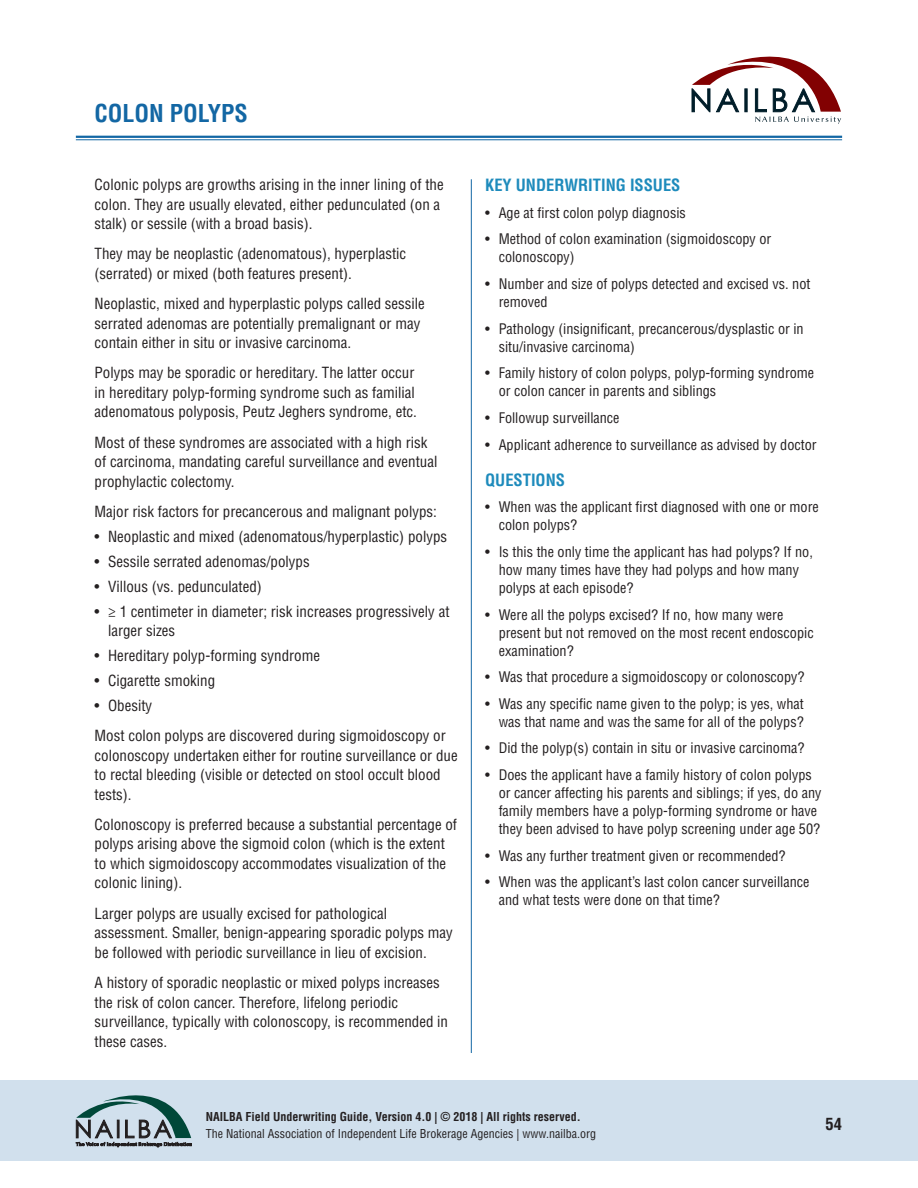
<style>
.page{position:relative;width:918px;height:1188px;background:#fff}
.page>*{position:absolute;margin:0;border:0;box-sizing:border-box;transform-origin:0 0}
.t1{font:700 condensed 24px "Helvetica LT Std";color:#1367a4}
.Subhead{font:700 condensed 16.5px "Helvetica LT Std";color:#1e8bbc}
.t2{font:700 condensed 16.5px "Helvetica LT Std";color:#231f20}
.Text{font:condensed 15px/19.5px "Helvetica LT Std";color:#231f20}
.Text_Bullet{font:condensed 15px/19.5px "Helvetica LT Std";color:#231f20}
.Bullet_Text{font:condensed 14.25px/18px "Helvetica LT Std";color:#231f20}
.t3{font:condensed 12px "Helvetica LT Std";color:#231f20}
.t4{font:700 condensed 12px "Helvetica LT Std";color:#231f20}
</style>
<div class="page">
<div style="left:0;top:1080px;width:918px;height:81px;background:#d1e0ed"></div>
<svg style="left:76px;top:1095px;width:116px;height:52px"></svg>
<svg style="left:692px;top:57px;width:149px;height:67px"></svg>
<hr style="left:76px;top:136px;width:766px;height:2px;background:#1367a4">
<hr style="left:76px;top:139px;width:766px;height:1px;background:#1367a4">
<hr style="left:471px;top:179px;width:1px;height:874px;background:#1367a4">
<p class="t1" style="left:95px;top:98px;width:155px">COLON POLYPS</p>
<p class="Text" style="left:95px;top:175px;width:351px">Colonic polyps are growths arising in the inner lining of the colon. They are usually elevated, either pedunculated (on a stalk) or sessile (with a broad basis).</p>
<p class="Text" style="left:95px;top:244px;width:313px">They may be neoplastic (adenomatous), hyperplastic (serrated) or mixed (both features present).</p>
<p class="Text" style="left:95px;top:294px;width:332px">Neoplastic, mixed and hyperplastic polyps called sessile serrated adenomas are potentially premalignant or may contain either in situ or invasive carcinoma.</p>
<p class="Text" style="left:95px;top:363px;width:324px">Polyps may be sporadic or hereditary. The latter occur in hereditary polyp-forming syndrome such as familial adenomatous polyposis, Peutz Jeghers syndrome, etc.</p>
<p class="Text" style="left:95px;top:432px;width:344px">Most of these syndromes are associated with a high risk of carcinoma, mandating careful surveillance and eventual prophylactic colectomy.</p>
<p class="Text" style="left:95px;top:502px;width:344px">Major risk factors for precancerous and malignant polyps:</p>
<p class="Text_Bullet" style="left:95px;top:527px;width:354px">• Neoplastic and mixed (adenomatous/hyperplastic) polyps</p>
<p class="Text_Bullet" style="left:95px;top:552px;width:217px">• Sessile serrated adenomas/polyps</p>
<p class="Text_Bullet" style="left:95px;top:576px;width:169px">• Villous (vs. pedunculated)</p>
<p class="Text_Bullet" style="left:108px;top:601px;width:343px;text-indent:-14px">• ≥ 1 centimeter in diameter; risk increases progressively at larger sizes</p>
<p class="Text_Bullet" style="left:95px;top:646px;width:227px">• Hereditary polyp-forming syndrome</p>
<p class="Text_Bullet" style="left:95px;top:671px;width:122px">• Cigarette smoking</p>
<p class="Text_Bullet" style="left:95px;top:696px;width:59px">• Obesity</p>
<p class="Text" style="left:95px;top:726px;width:365px">Most colon polyps are discovered during sigmoidoscopy or colonoscopy undertaken either for routine surveillance or due to rectal bleeding (visible or detected on stool occult blood tests).</p>
<p class="Text" style="left:95px;top:815px;width:364px">Colonoscopy is preferred because a substantial percentage of polyps arising above the sigmoid colon (which is the extent to which sigmoidoscopy accommodates visualization of the colonic lining).</p>
<p class="Text" style="left:95px;top:903px;width:360px">Larger polyps are usually excised for pathological assessment. Smaller, benign-appearing sporadic polyps may be followed with periodic surveillance in lieu of excision.</p>
<p class="Text" style="left:95px;top:973px;width:355px">A history of sporadic neoplastic or mixed polyps increases the risk of colon cancer. Therefore, lifelong periodic surveillance, typically with colonoscopy, is recommended in these cases.</p>
<p class="Subhead" style="left:485px;top:175px;width:197px">KEY UNDERWRITING ISSUES</p>
<p class="Bullet_Text" style="left:485px;top:203px;width:202px">• Age at first colon polyp diagnosis</p>
<p class="Bullet_Text" style="left:499px;top:230px;width:274px;text-indent:-14px">• Method of colon examination (sigmoidoscopy or colonoscopy)</p>
<p class="Bullet_Text" style="left:499px;top:275px;width:313px;text-indent:-14px">• Number and size of polyps detected and excised vs. not removed</p>
<p class="Bullet_Text" style="left:499px;top:319px;width:307px;text-indent:-14px">• Pathology (insignificant, precancerous/dysplastic or in situ/invasive carcinoma)</p>
<p class="Bullet_Text" style="left:499px;top:364px;width:317px;text-indent:-14px">• Family history of colon polyps, polyp-forming syndrome or colon cancer in parents and siblings</p>
<p class="Bullet_Text" style="left:485px;top:409px;width:136px">• Followup surveillance</p>
<p class="Bullet_Text" style="left:485px;top:435px;width:333px">• Applicant adherence to surveillance as advised by doctor</p>
<p class="Subhead" style="left:485px;top:469px;width:81px">QUESTIONS</p>
<p class="Bullet_Text" style="left:499px;top:498px;width:322px;text-indent:-14px">• When was the applicant first diagnosed with one or more colon polyps?</p>
<p class="Bullet_Text" style="left:499px;top:543px;width:316px;text-indent:-14px">• Is this the only time the applicant has had polyps? If no, how many times have they had polyps and how many polyps at each episode?</p>
<p class="Bullet_Text" style="left:499px;top:605px;width:316px;text-indent:-14px">• Were all the polyps excised? If no, how many were present but not removed on the most recent endoscopic examination?</p>
<p class="Bullet_Text" style="left:485px;top:668px;width:321px">• Was that procedure a sigmoidoscopy or colonoscopy?</p>
<p class="Bullet_Text" style="left:485px;top:695px;width:320px;text-align:right">• Was any specific name given to the polyp; is yes, what was that name and was the same for all of the polyps?</p>
<p class="Bullet_Text" style="left:485px;top:739px;width:321px">• Did the polyp(s) contain in situ or invasive carcinoma?</p>
<p class="Bullet_Text" style="left:499px;top:766px;width:324px;text-indent:-14px">• Does the applicant have a family history of colon polyps or cancer affecting his parents and siblings; if yes, do any family members have a polyp-forming syndrome or have they been advised to have polyp screening under age 50?</p>
<p class="Bullet_Text" style="left:485px;top:846px;width:302px">• Was any further treatment given or recommended?</p>
<p class="Bullet_Text" style="left:499px;top:873px;width:312px;text-indent:-14px">• When was the applicant’s last colon cancer surveillance and what tests were done on that time?</p>
<p class="t4" style="left:206px;top:1109px;width:376px">NAILBA Field Underwriting Guide, Version 4.0 | © 2018 | All rights reserved.</p>
<p class="t3" style="left:206px;top:1126px;width:392px">The National Association of Independent Life Brokerage Agencies | www.nailba.org</p>
<p class="t2" style="left:826px;top:1114px;width:18px">54</p>
</div>
